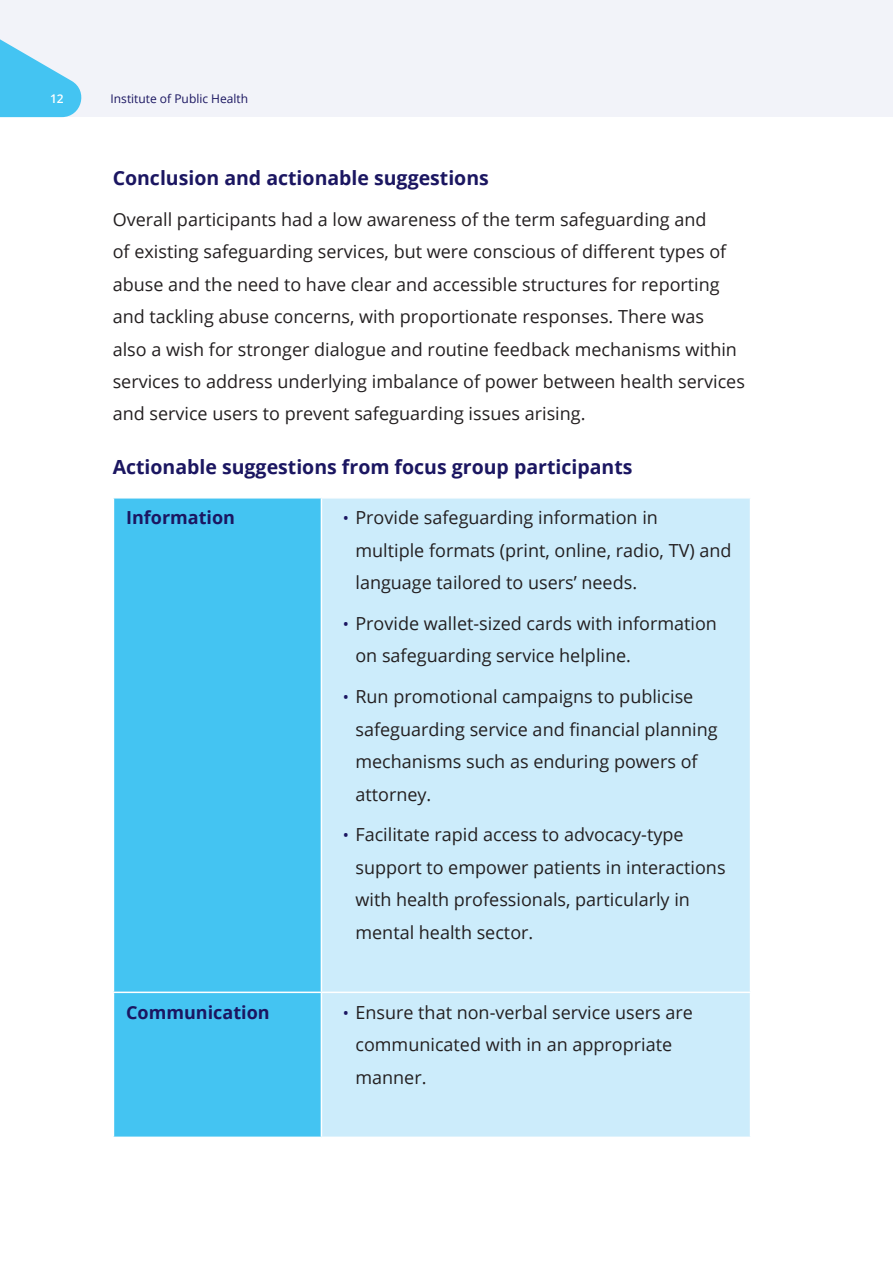
<style>
.page{position:relative;width:893px;height:1263px;background:#fff}
.page>*{position:absolute;margin:0;border:0;box-sizing:border-box;transform-origin:0 0}
.Level_1_heading{font:700 19.5px "Open Sans";color:#1b1661}
.body{font:18px/32.4px "Open Sans";color:#231f20}
.table_heading_level{font:700 18px "Open Sans";color:#1b1661}
.t1{font:12px "Open Sans";color:#1b1661}
.t2{font:600 12px "Open Sans";color:#fff}
.s1{font-size:16.5px;color:#1b1661}
</style>
<div class="page">
<div style="left:0;top:0;width:893px;height:117px;background:#f2f3f9"></div>
<svg style="left:0;top:39px;width:82px;height:78px"></svg>
<div style="left:114px;top:498px;width:207px;height:638px;background:#44c4f2"></div>
<div style="left:322px;top:498px;width:428px;height:638px;background:#ccecfb"></div>
<hr style="left:113px;top:991px;width:208px;height:2px;background:#fff">
<hr style="left:321px;top:991px;width:430px;height:2px;background:#fff">
<p class="t2" style="left:50px;top:90px;width:15px">12</p>
<p class="t1" style="left:111px;top:90px;width:139px">Institute of Public Health</p>
<p class="Level_1_heading" style="left:113px;top:164px;width:378px">Conclusion and actionable suggestions</p>
<p class="body" style="left:113px;top:203px;width:634px">Overall participants had a low awareness of the term safeguarding and<br>of existing safeguarding services, but were conscious of different types of abuse and the need to have clear and accessible structures for reporting and tackling abuse concerns, with proportionate responses. There was<br>also a wish for stronger dialogue and routine feedback mechanisms within services to address underlying imbalance of power between health services and service users to prevent safeguarding issues arising.</p>
<p class="Level_1_heading" style="left:113px;top:453px;width:521px">Actionable suggestions from focus group participants</p>
<p class="table_heading_level" style="left:126px;top:505px;width:110px">Information</p>
<p class="body" style="left:355px;top:501px;width:378px;text-indent:-13px"><span class="s1">•</span> Provide safeguarding information in<br>multiple formats (print, online, radio, TV) and language tailored to users’ needs.</p>
<p class="body" style="left:355px;top:607px;width:363px;text-indent:-13px"><span class="s1">•</span> Provide wallet-sized cards with information on safeguarding service helpline.</p>
<p class="body" style="left:355px;top:680px;width:364px;text-indent:-13px"><span class="s1">•</span> Run promotional campaigns to publicise safeguarding service and financial planning mechanisms such as enduring powers of attorney.</p>
<p class="body" style="left:355px;top:818px;width:372px;text-indent:-13px"><span class="s1">•</span> Facilitate rapid access to advocacy-type support to empower patients in interactions with health professionals, particularly in mental health sector.</p>
<p class="table_heading_level" style="left:126px;top:1000px;width:145px">Communication</p>
<p class="body" style="left:355px;top:996px;width:339px;text-indent:-13px"><span class="s1">•</span> Ensure that non-verbal service users are communicated with in an appropriate manner.</p>
</div>
